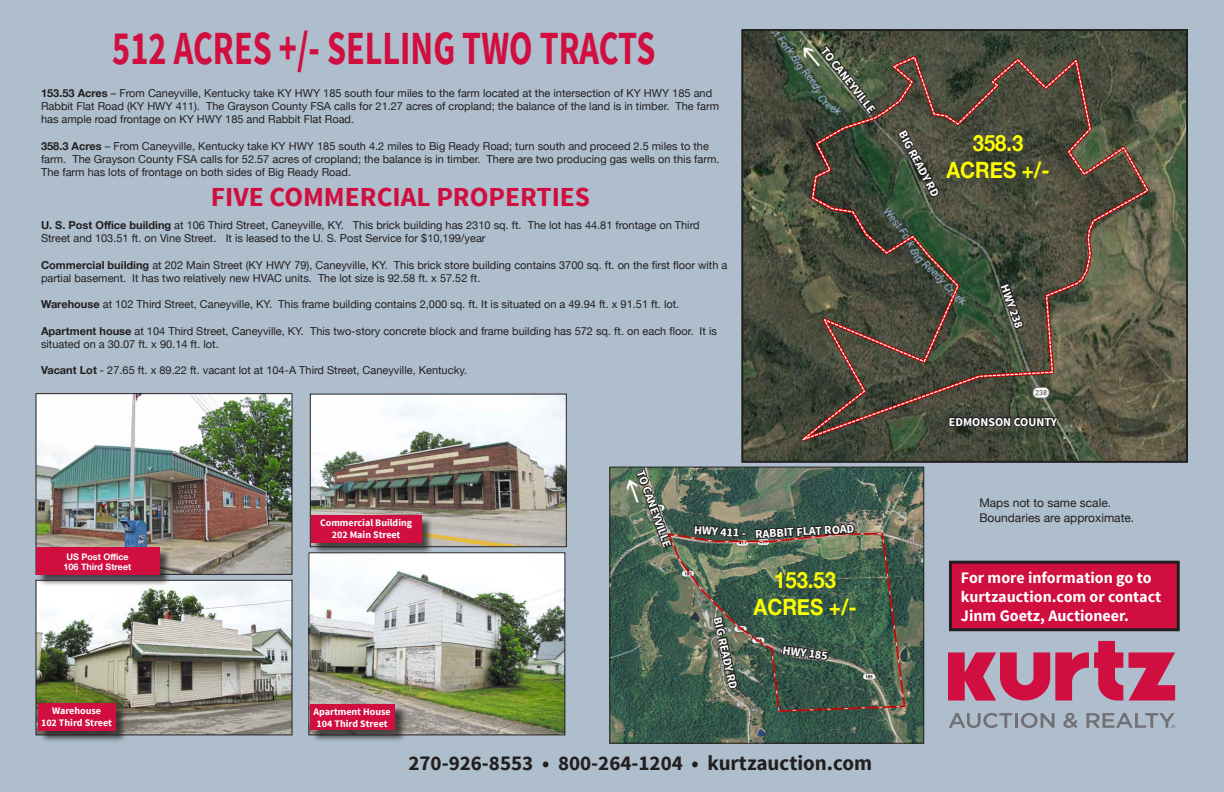
<style>
.page{position:relative;width:1224px;height:792px;background:#aebecc}
.page>*{position:absolute;margin:0;border:0;box-sizing:border-box;transform-origin:0 0}
.t1{font:700 47.5px "Source Sans Pro";color:#d10e40;scale:.72 1}
.t2{font:700 27.5px "Source Sans Pro";color:#d10e40}
.Paragraph_Style_1{font:700 22.4px "Helvetica Neue";color:#fdff00;scale:.9 1}
.t3{font:700 21px "Source Sans Pro";color:#231f20}
.Paragraph_Style_1-2{font:700 16px/19.2px "Source Sans Pro";color:#fff}
.Paragraph_Style_1-3{font:700 12px "Source Sans Pro";color:#fff}
.Paragraph_Style_1-4{font:12px "Helvetica Neue";color:#231f20}
.t4{font:11px/13.2px "Helvetica Neue";color:#231f20}
.Paragraph_Style_1-5{font:700 10px "Source Sans Pro";color:#fff}
.Paragraph_Style_1-6{font:700 9px "Helvetica Neue";color:#fff}
.s1{font-weight:700}
</style>
<div class="page">
<svg style="left:948px;top:641px;width:227px;height:60px;background:#c05e7f"></svg>
<svg style="left:949px;top:713px;width:63px;height:15px"></svg>
<hr style="left:1015px;top:713px;width:3px;height:15px;background:#717074">
<svg style="left:1021px;top:713px;width:34px;height:15px"></svg>
<svg style="left:1063px;top:713px;width:15px;height:15px"></svg>
<svg style="left:1086px;top:713px;width:89px;height:16px"></svg>
<div style="left:950px;top:562px;width:228px;height:68px;background:#d10e40"></div>
<div style="left:949px;top:561px;width:231px;height:70px;border:3px solid #231f20"></div>
<img style="left:38px;top:395px;width:252px;height:178px">
<div style="left:36px;top:393px;width:256px;height:182px;border:1px solid #231f20"></div>
<img style="left:312px;top:396px;width:253px;height:149px">
<div style="left:310px;top:394px;width:257px;height:153px;border:1px solid #231f20"></div>
<img style="left:38px;top:582px;width:252px;height:151px">
<div style="left:36px;top:580px;width:256px;height:155px;border:1px solid #231f20"></div>
<img style="left:310px;top:554px;width:253px;height:179px">
<div style="left:308px;top:552px;width:257px;height:183px;border:1px solid #231f20"></div>
<div style="left:38px;top:548px;width:134px;height:39px;background:#231f20;opacity:.75"></div>
<div style="left:36px;top:547px;width:123px;height:27px;background:#d10e40"></div>
<div style="left:313px;top:516px;width:121px;height:39px;background:#231f20;opacity:.75"></div>
<div style="left:311px;top:515px;width:110px;height:27px;background:#d10e40"></div>
<div style="left:40px;top:704px;width:88px;height:39px;background:#231f20;opacity:.75"></div>
<div style="left:38px;top:703px;width:77px;height:27px;background:#d10e40"></div>
<div style="left:311px;top:705px;width:96px;height:38px;background:#231f20;opacity:.75"></div>
<div style="left:310px;top:704px;width:85px;height:26px;background:#d10e40"></div>
<img style="left:744px;top:32px;width:441px;height:428px">
<div style="left:741px;top:29px;width:447px;height:434px;border:2px solid #231f20"></div>
<svg style="left:896px;top:128px;width:44px;height:71px;background:#42493a"></svg>
<img style="left:611px;top:469px;width:311px;height:273px">
<div style="left:609px;top:467px;width:315px;height:277px;border:1px solid #231f20"></div>
<svg style="left:693px;top:474px;width:53px;height:94px;background:#566657"></svg>
<svg style="left:754px;top:501px;width:102px;height:39px;background:#49554b"></svg>
<svg style="left:711px;top:614px;width:28px;height:76px;background:#5a5e52"></svg>
<svg style="left:781px;top:624px;width:49px;height:47px;background:#365043"></svg>
<svg style="left:998px;top:282px;width:27px;height:55px"></svg>
<svg style="left:948px;top:408px;width:112px;height:27px;background:#383c32"></svg>
<svg style="left:800px;top:43px;width:78px;height:74px;background:#485541"></svg>
<img style="left:625px;top:467px;width:49px;height:83px">
<p class="t1" style="left:112px;top:17px;width:756px">512 ACRES +/- SELLING TWO TRACTS</p>
<p class="t4" style="left:41px;top:87px;width:680px"><span class="s1">153.53 Acres</span> – From Caneyville, Kentucky take KY HWY 185 south four miles to the farm located at the intersection of KY HWY 185 and<br>Rabbit Flat Road (KY HWY 411). The Grayson County FSA calls for 21.27 acres of cropland; the balance of the land is in timber. The farm has ample road frontage on KY HWY 185 and Rabbit Flat Road.</p>
<p class="t4" style="left:41px;top:140px;width:680px"><span class="s1">358.3 Acres</span> – From Caneyville, Kentucky take KY HWY 185 south 4.2 miles to Big Ready Road; turn south and proceed 2.5 miles to the farm. The Grayson County FSA calls for 52.57 acres of cropland; the balance is in timber. There are two producing gas wells on this farm.<br>The farm has lots of frontage on both sides of Big Ready Road.</p>
<p class="t2" style="left:211px;top:179px;width:381px">FIVE COMMERCIAL PROPERTIES</p>
<p class="t4" style="left:41px;top:219px;width:660px"><span class="s1">U. S. Post Office building</span> at 106 Third Street, Caneyville, KY. This brick building has 2310 sq. ft. The lot has 44.81 frontage on Third<br>Street and 103.51 ft. on Vine Street. It is leased to the U. S. Post Service for $10,199/year</p>
<p class="t4" style="left:41px;top:259px;width:688px"><span class="s1">Commercial building</span> at 202 Main Street (KY HWY 79), Caneyville, KY. This brick store building contains 3700 sq. ft. on the first floor with a partial basement. It has two relatively new HVAC units. The lot size is 92.58 ft. x 57.52 ft.</p>
<p class="t4" style="left:41px;top:298px;width:640px"><span class="s1">Warehouse</span> at 102 Third Street, Caneyville, KY. This frame building contains 2,000 sq. ft. It is situated on a 49.94 ft. x 91.51 ft. lot.</p>
<p class="t4" style="left:41px;top:325px;width:677px"><span class="s1">Apartment house</span> at 104 Third Street, Caneyville, KY. This two-story concrete block and frame building has 572 sq. ft. on each floor. It is situated on a 30.07 ft. x 90.14 ft. lot.</p>
<p class="t4" style="left:41px;top:364px;width:428px"><span class="s1">Vacant Lot</span> - 27.65 ft. x 89.22 ft. vacant lot at 104-A Third Street, Caneyville, Kentucky.</p>
<p class="Paragraph_Style_1-3" style="left:829px;top:43px;width:82px;rotate:52deg">TO CANEYVILLE</p>
<p class="Paragraph_Style_1-6" style="left:66px;top:549px;width:64px">US Post Office</p>
<p class="Paragraph_Style_1-6" style="left:64px;top:560px;width:69px">106 Third Street</p>
<p class="Paragraph_Style_1-5" style="left:52px;top:705px;width:50px">Warehouse</p>
<p class="Paragraph_Style_1-5" style="left:41px;top:717px;width:72px">102 Third Street</p>
<p class="Paragraph_Style_1-5" style="left:320px;top:517px;width:94px">Commercial Building</p>
<p class="Paragraph_Style_1-5" style="left:332px;top:529px;width:70px">202 Main Street</p>
<p class="Paragraph_Style_1-5" style="left:313px;top:705px;width:79px">Apartment House</p>
<p class="Paragraph_Style_1-5" style="left:317px;top:717px;width:72px">104 Third Street</p>
<p class="Paragraph_Style_1-3" style="left:648px;top:468px;width:82px;rotate:70deg">TO CANEYVILLE</p>
<p class="Paragraph_Style_1-3" style="left:695px;top:522px;width:54px;rotate:4deg">HWY 411 -</p>
<p class="Paragraph_Style_1-3" style="left:755px;top:526px;width:101px;rotate:-3deg">RABBIT FLAT ROAD</p>
<p class="Paragraph_Style_1-3" style="left:725px;top:616px;width:74px;rotate:77deg">BIG READY RD</p>
<p class="Paragraph_Style_1" style="left:774px;top:563px;width:70px">153.53</p>
<p class="Paragraph_Style_1" style="left:753px;top:590px;width:116px">ACRES +/-</p>
<p class="Paragraph_Style_1-3" style="left:784px;top:642px;width:47px;rotate:8deg">HWY 185</p>
<p class="t3" style="left:408px;top:749px;width:465px">270-926-8553 • 800-264-1204 • kurtzauction.com</p>
<p class="Paragraph_Style_1-3" style="left:909px;top:128px;width:74px;rotate:62deg">BIG READY RD</p>
<p class="Paragraph_Style_1" style="left:973px;top:126px;width:58px">358.3</p>
<p class="Paragraph_Style_1" style="left:946px;top:153px;width:116px">ACRES +/-</p>
<p class="Paragraph_Style_1-3" style="left:1011px;top:282px;width:47px;rotate:70deg">HWY 238</p>
<p class="Paragraph_Style_1-3" style="left:949px;top:414px;width:110px">EDMONSON COUNTY</p>
<p class="Paragraph_Style_1-4" style="left:979px;top:494px;width:133px">Maps not to same scale.</p>
<p class="Paragraph_Style_1-4" style="left:979px;top:509px;width:156px">Boundaries are approximate.</p>
<p class="Paragraph_Style_1-2" style="left:961px;top:568px;width:202px">For more information go to kurtzauction.com or contact<br>Jinm Goetz, Auctioneer.</p>
</div>
